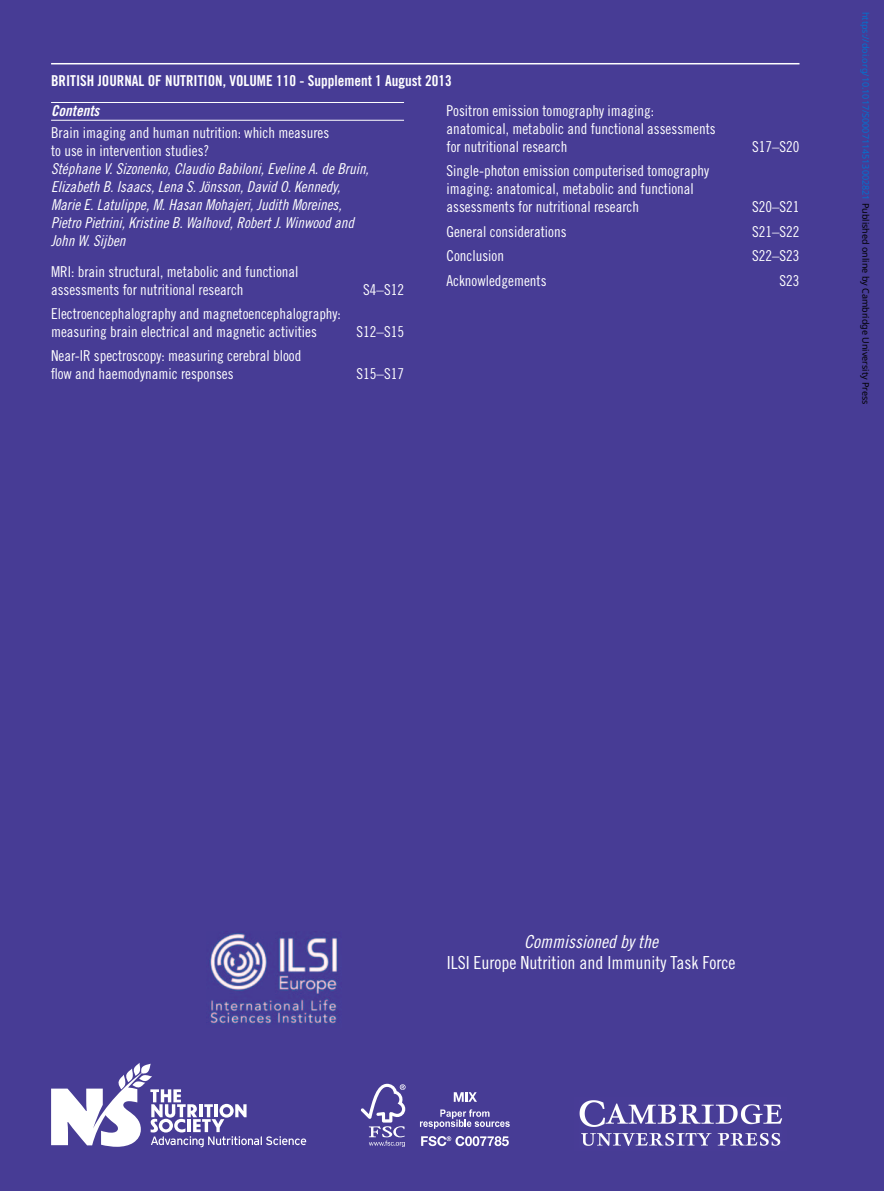
<style>
.page{position:relative;width:884px;height:1191px;background:#473c95}
.page>*{position:absolute;margin:0;border:0;box-sizing:border-box;transform-origin:0 0}
.t1{font:18px "Trade Gothic Cond Eighteen";color:#fff}
.t2{font:18px "Trade Gothic Cond Eighteen Obl";color:#fff}
.t3{font:15px/18px "Trade Gothic Cond Eighteen";color:#fff}
.t4{font:15px/18px "Trade Gothic Cond Eighteen Obl";color:#fff}
.t5{font:15px "Trade Gothic Bold Cond Twenty";color:#fff}
.t6{font:15px "Trade Gothic Bold Cond Twenty Obl";color:#fff}
.t7{font:9px "Noto Sans";color:#0172cf}
.s1{color:#000}
</style>
<div class="page">
<hr style="left:51px;top:102px;width:353px;height:1px;background:#fff">
<hr style="left:51px;top:120px;width:353px;height:1px;background:#fff">
<hr style="left:51px;top:63px;width:748px;height:1px;background:#fff">
<img style="left:579px;top:1100px;width:204px;height:46px">
<svg style="left:51px;top:1063px;width:255px;height:84px"></svg>
<svg style="left:454px;top:1092px;width:23px;height:9px"></svg>
<svg style="left:420px;top:1109px;width:89px;height:19px"></svg>
<svg style="left:421px;top:1136px;width:88px;height:10px"></svg>
<svg style="left:361px;top:1083px;width:45px;height:63px"></svg>
<img style="left:209px;top:933px;width:129px;height:91px">
<p class="t5" style="left:51px;top:75px;width:402px">BRITISH JOURNAL OF NUTRITION, VOLUME 110 - Supplement 1 August 2013</p>
<p class="t6" style="left:51px;top:105px;width:50px">Contents</p>
<p class="t3" style="left:51px;top:125px;width:280px">Brain imaging and human nutrition: which measures to use in intervention studies?</p>
<p class="t4" style="left:51px;top:161px;width:319px">Stéphane V. Sizonenko, Claudio Babiloni, Eveline A. de Bruin, Elizabeth B. Isaacs, Lena S. Jönsson, David O. Kennedy, Marie E. Latulippe, M. Hasan Mohajeri, Judith Moreines, Pietro Pietrini, Kristine B. Walhovd, Robert J. Winwood and John W. Sijben</p>
<p class="t3" style="left:51px;top:263px;width:249px">MRI: brain structural, metabolic and functional assessments for nutritional research</p>
<p class="t3" style="left:363px;top:281px;width:42px">S4–S12</p>
<p class="t3" style="left:51px;top:306px;width:291px">Electroencephalography and magnetoencephalography: measuring brain electrical and magnetic activities</p>
<p class="t3" style="left:51px;top:348px;width:252px">Near-IR spectroscopy: measuring cerebral blood flow and haemodynamic responses</p>
<p class="t3" style="left:357px;top:324px;width:49px">S12–S15</p>
<p class="t3" style="left:357px;top:366px;width:49px">S15–S17</p>
<p class="t3" style="left:447px;top:103px;width:271px">Positron emission tomography imaging: anatomical, metabolic and functional assessments for nutritional research</p>
<p class="t3" style="left:447px;top:163px;width:264px">Single-photon emission computerised tomography imaging: anatomical, metabolic and functional assessments for nutritional research</p>
<p class="t3" style="left:752px;top:139px;width:49px">S17–S20</p>
<p class="t3" style="left:752px;top:199px;width:49px">S20–S21</p>
<p class="t3" style="left:447px;top:223px;width:121px">General considerations</p>
<p class="t3" style="left:752px;top:223px;width:49px">S21–S22</p>
<p class="t3" style="left:447px;top:248px;width:59px">Conclusion</p>
<p class="t3" style="left:752px;top:248px;width:49px">S22–S23</p>
<p class="t3" style="left:447px;top:272px;width:101px">Acknowledgements</p>
<p class="t3" style="left:779px;top:272px;width:21px">S23</p>
<p class="t7" style="left:872px;top:12px;width:394px;rotate:90deg">https://doi.org/10.1017/S0007114513002821 <span class="s1">Published online by Cambridge University Press</span></p>
<p class="t2" style="left:524px;top:934px;width:135px">Commissioned by the</p>
<p class="t1" style="left:447px;top:956px;width:290px">ILSI Europe Nutrition and Immunity Task Force</p>
</div>
